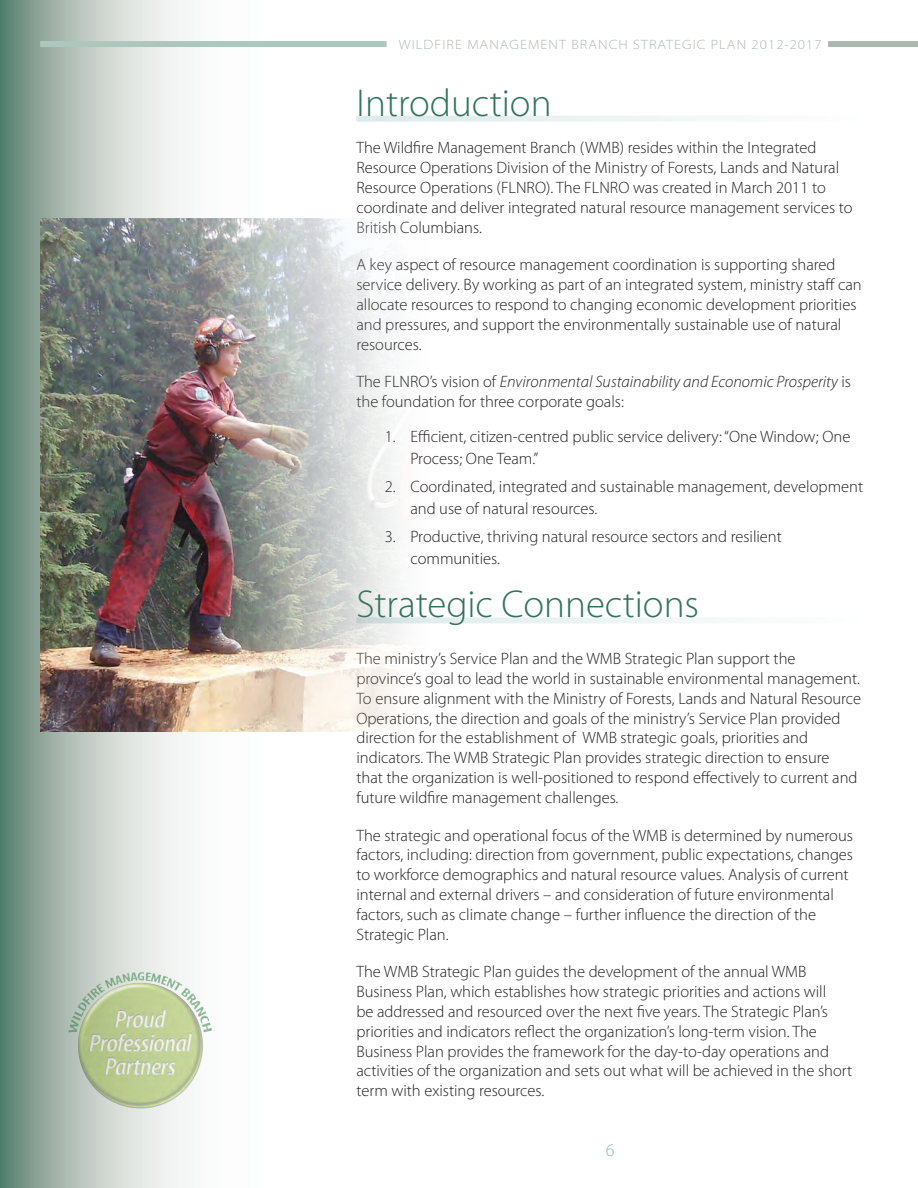
<style>
.page{position:relative;width:918px;height:1188px;background:#fff}
.page>*{position:absolute;margin:0;border:0;box-sizing:border-box;transform-origin:0 0}
.t1{font:300 39px "Myriad Pro";color:#31745e}
.t2{font:300 18px "Myriad Pro";color:#8ab9bb}
.t3{font:300 16.5px/19.8px "Myriad Pro";color:#231f20}
.t4{font:300 semi-expanded 13.5px "Myriad Pro";letter-spacing:.08em;color:#a8b7ae}
.s1{font-style:italic}
</style>
<div class="page">
<svg style="left:0;top:0;width:333px;height:1188px"></svg>
<div style="left:41px;top:41px;width:346px;height:6px;background:#adc7bf"></div>
<div style="left:828px;top:41px;width:90px;height:6px;background:#abb8b0"></div>
<img style="left:54px;top:957px;width:175px;height:175px">
<svg style="left:356px;top:116px;width:369px;height:6px;fill:#ebf2f2"></svg>
<svg style="left:430px;top:617px;width:295px;height:6px;fill:#edf4f4"></svg>
<img style="left:40px;top:219px;width:390px;height:512px">
<p class="t4" style="left:399px;top:37px;width:424px">WILDFIRE MANAGEMENT BRANCH STRATEGIC PLAN 2012-2017</p>
<h1 class="t1" style="left:356px;top:81px;width:197px">Introduction</h1>
<p class="t3" style="left:356px;top:138px;width:498px">The Wildfire Management Branch (WMB) resides within the Integrated Resource Operations Division of the Ministry of Forests, Lands and Natural Resource Operations (FLNRO). The FLNRO was created in March 2011 to coordinate and deliver integrated natural resource management services to British Columbians.</p>
<p class="t3" style="left:356px;top:255px;width:507px">A key aspect of resource management coordination is supporting shared service delivery. By working as part of an integrated system, ministry staff can allocate resources to respond to changing economic development priorities and pressures, and support the environmentally sustainable use of natural resources.</p>
<p class="t3" style="left:356px;top:372px;width:496px">The FLNRO’s vision of <span class="s1">Environmental Sustainability and Economic Prosperity</span> is the foundation for three corporate goals:</p>
<p class="t3" style="left:410px;top:426px;width:441px;line-height:21.6px;text-indent:-25px">1. Efficient, citizen-centred public service delivery: “One Window; One<br>Process; One Team.”</p>
<p class="t3" style="left:410px;top:476px;width:454px;line-height:21.6px;text-indent:-25px">2. Coordinated, integrated and sustainable management, development and use of natural resources.</p>
<p class="t3" style="left:410px;top:526px;width:373px;line-height:21.6px;text-indent:-25px">3. Productive, thriving natural resource sectors and resilient communities.</p>
<h1 class="t1" style="left:356px;top:583px;width:344px">Strategic Connections</h1>
<p class="t3" style="left:356px;top:649px;width:506px">The ministry’s Service Plan and the WMB Strategic Plan support the province’s goal to lead the world in sustainable environmental management.<br>To ensure alignment with the Ministry of Forests, Lands and Natural Resource Operations, the direction and goals of the ministry’s Service Plan provided direction for the establishment of WMB strategic goals, priorities and indicators. The WMB Strategic Plan provides strategic direction to ensure<br>that the organization is well-positioned to respond effectively to current and future wildfire management challenges.</p>
<p class="t3" style="left:356px;top:825px;width:498px">The strategic and operational focus of the WMB is determined by numerous factors, including: direction from government, public expectations, changes to workforce demographics and natural resource values. Analysis of current internal and external drivers – and consideration of future environmental factors, such as climate change – further influence the direction of the Strategic Plan.</p>
<p class="t3" style="left:356px;top:962px;width:497px">The WMB Strategic Plan guides the development of the annual WMB Business Plan, which establishes how strategic priorities and actions will<br>be addressed and resourced over the next five years. The Strategic Plan’s priorities and indicators reflect the organization’s long-term vision. The Business Plan provides the framework for the day-to-day operations and activities of the organization and sets out what will be achieved in the short term with existing resources.</p>
<p class="t2" style="left:606px;top:1140px;width:10px">6</p>
</div>
